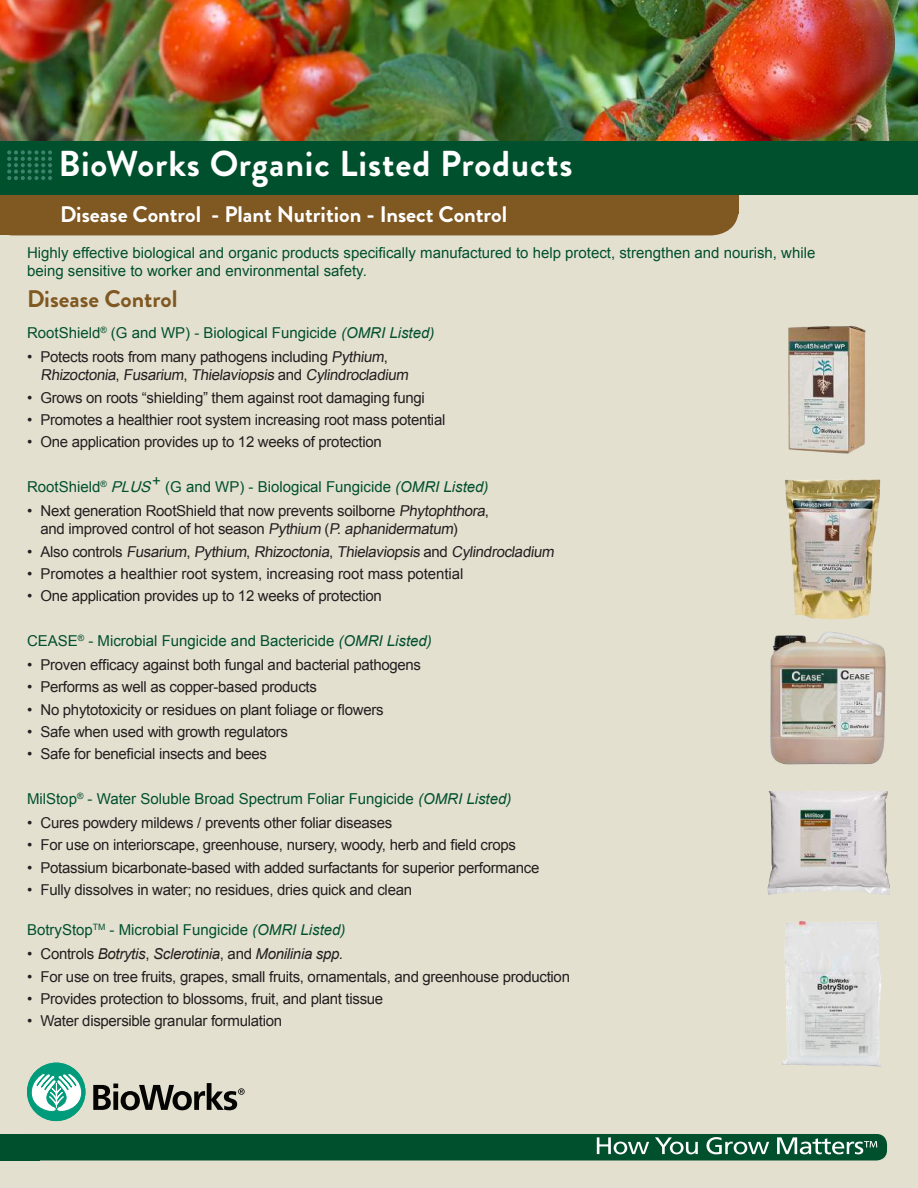
<style>
.page{position:relative;width:918px;height:1188px;background:#e4e0d0}
.page>*{position:absolute;margin:0;border:0;box-sizing:border-box;transform-origin:0 0}
.t1{font:700 36px "Brandon Grotesque";letter-spacing:.025em;color:#fff}
.t2{font:700 24px "Brandon Grotesque";color:#805822}
.t3{font:700 22.5px "Brandon Grotesque";color:#fff}
.t4{font:15px/18px "Arial";letter-spacing:-.02em;color:#231f20}
.t5{font:15px/18px "Arial";color:#00502e}
.t6{font:italic 15px "Arial";letter-spacing:-.02em;color:#231f20}
.s1{font-style:italic}
.s2{font-style:normal}
</style>
<div class="page">
<div style="left:61px;top:214px;width:678px;height:21px;background:#805822"></div>
<div style="left:0;top:172px;width:739px;height:42px;background:#805822"></div>
<div style="left:0;top:172px;width:61px;height:63px;background:#805822"></div>
<div style="left:0;top:135px;width:918px;height:59px;background:#00502e"></div>
<svg style="left:7px;top:150px;width:45px;height:30px"></svg>
<div style="left:18px;top:1134px;width:869px;height:27px;background:#00502e;border-radius:11px"></div>
<div style="left:0;top:1134px;width:40px;height:27px;background:#00502e"></div>
<img style="left:770px;top:632px;width:116px;height:133px">
<img style="left:767px;top:792px;width:123px;height:103px">
<img style="left:785px;top:479px;width:96px;height:141px">
<img style="left:788px;top:326px;width:78px;height:128px">
<img style="left:0;top:0;width:918px;height:141px">
<svg style="left:597px;top:1137px;width:52px;height:17px"></svg>
<svg style="left:655px;top:1137px;width:43px;height:17px"></svg>
<svg style="left:706px;top:1137px;width:63px;height:17px"></svg>
<svg style="left:777px;top:1137px;width:100px;height:17px"></svg>
<img style="left:782px;top:921px;width:100px;height:146px">
<svg style="left:93px;top:1083px;width:152px;height:27px"></svg>
<div style="left:27px;top:1063px;width:58px;height:58px;background:#009b7a;border-radius:50%"></div>
<svg style="left:31px;top:1073px;width:51px;height:44px"></svg>
<h1 class="t1" style="left:58px;top:139px;width:516px">BioWorks Organic Listed Products</h1>
<h3 class="t3" style="left:60px;top:199px;width:449px">Disease Control - Plant Nutrition - Insect Control</h3>
<p class="t5" style="left:27px;top:244px;width:790px">Highly effective biological and organic products specifically manufactured to help protect, strengthen and nourish, while being sensitive to worker and environmental safety.</p>
<h2 class="t2" style="left:27px;top:282px;width:152px">Disease Control</h2>
<p class="t5" style="left:27px;top:324px;width:409px">RootShield<sup>®</sup> (G and WP) - Biological Fungicide <span class="s1">(OMRI Listed)</span></p>
<p class="t4" style="left:40px;top:348px;width:372px;text-indent:-14px">• Potects roots from many pathogens including Pythium,<br>Rhizoctonia, Fusarium, Thielaviopsis a n d Cylindrocladium</p>
<p class="t4" style="left:27px;top:389px;width:399px">• Grows on roots “shielding” them against root damaging fungi</p>
<p class="t4" style="left:27px;top:411px;width:420px">• Promotes a healthier root system increasing root mass potential</p>
<p class="t4" style="left:27px;top:433px;width:356px">• One application provides up to 12 weeks of protection</p>
<p class="t5" style="left:27px;top:478px;width:463px">RootShield<sup>®</sup> <span class="s1">PLUS</span>+ (G and WP) - Biological Fungicide <span class="s1">(OMRI Listed)</span></p>
<p class="t4" style="left:40px;top:502px;width:450px;text-indent:-14px">• Next generation RootShield that now prevents soilborne Phytophthora, and improved control of hot season Pythium (P.aphanidermatum)</p>
<p class="t4" style="left:27px;top:542px;width:531px">• A l s o co n t ro l s Fusarium, Pythium, Rhizoctonia, Thielaviopsis a n d Cylindrocladium</p>
<p class="t4" style="left:27px;top:565px;width:438px">• Promotes a healthier root system, increasing root mass potential</p>
<p class="t4" style="left:27px;top:587px;width:356px">• One application provides up to 12 weeks of protection</p>
<p class="t5" style="left:27px;top:632px;width:406px">CEASE<sup>®</sup> - Microbial Fungicide and Bactericide <span class="s1">(OMRI Listed)</span></p>
<p class="t4" style="left:27px;top:656px;width:396px">• Proven efficacy against both fungal and bacterial pathogens</p>
<p class="t4" style="left:27px;top:678px;width:291px">• Performs as well as copper-based products</p>
<p class="t4" style="left:27px;top:700px;width:358px">• No phytotoxicity or residues on plant foliage or flowers</p>
<p class="t4" style="left:27px;top:723px;width:263px">• Safe when used with growth regulators</p>
<p class="t4" style="left:27px;top:745px;width:242px">• Safe for beneficial insects and bees</p>
<p class="t5" style="left:27px;top:790px;width:486px">MilStop<sup>®</sup> - Water Soluble Broad Spectrum Foliar Fungicide <span class="s1">(OMRI Listed)</span></p>
<p class="t4" style="left:27px;top:814px;width:367px">• Cures powdery mildews / prevents other foliar diseases</p>
<p class="t4" style="left:27px;top:836px;width:491px">• For use on interiorscape, greenhouse, nursery, woody, herb and field crops</p>
<p class="t4" style="left:27px;top:859px;width:514px">• Potassium bicarbonate-based with added surfactants for superior performance</p>
<p class="t4" style="left:27px;top:881px;width:387px">• Fully dissolves in water; no residues, dries quick and clean</p>
<p class="t5" style="left:27px;top:921px;width:320px">BotryStop<sup>TM</sup> - Microbial Fungicide <span class="s1">(OMRI Listed)</span></p>
<p class="t6" style="left:27px;top:944px;width:318px"><span class="s2">• Controls</span> Botrytis<span class="s2">,</span> Sclerotinia<span class="s2">, and</span> Monilinia spp.</p>
<p class="t4" style="left:27px;top:968px;width:545px">• For use on tree fruits, grapes, small fruits, ornamentals, and greenhouse production</p>
<p class="t4" style="left:27px;top:990px;width:358px">• Provides protection to blossoms, fruit, and plant tissue</p>
<p class="t4" style="left:27px;top:1012px;width:257px">• Water dispersible granular formulation</p>
</div>
